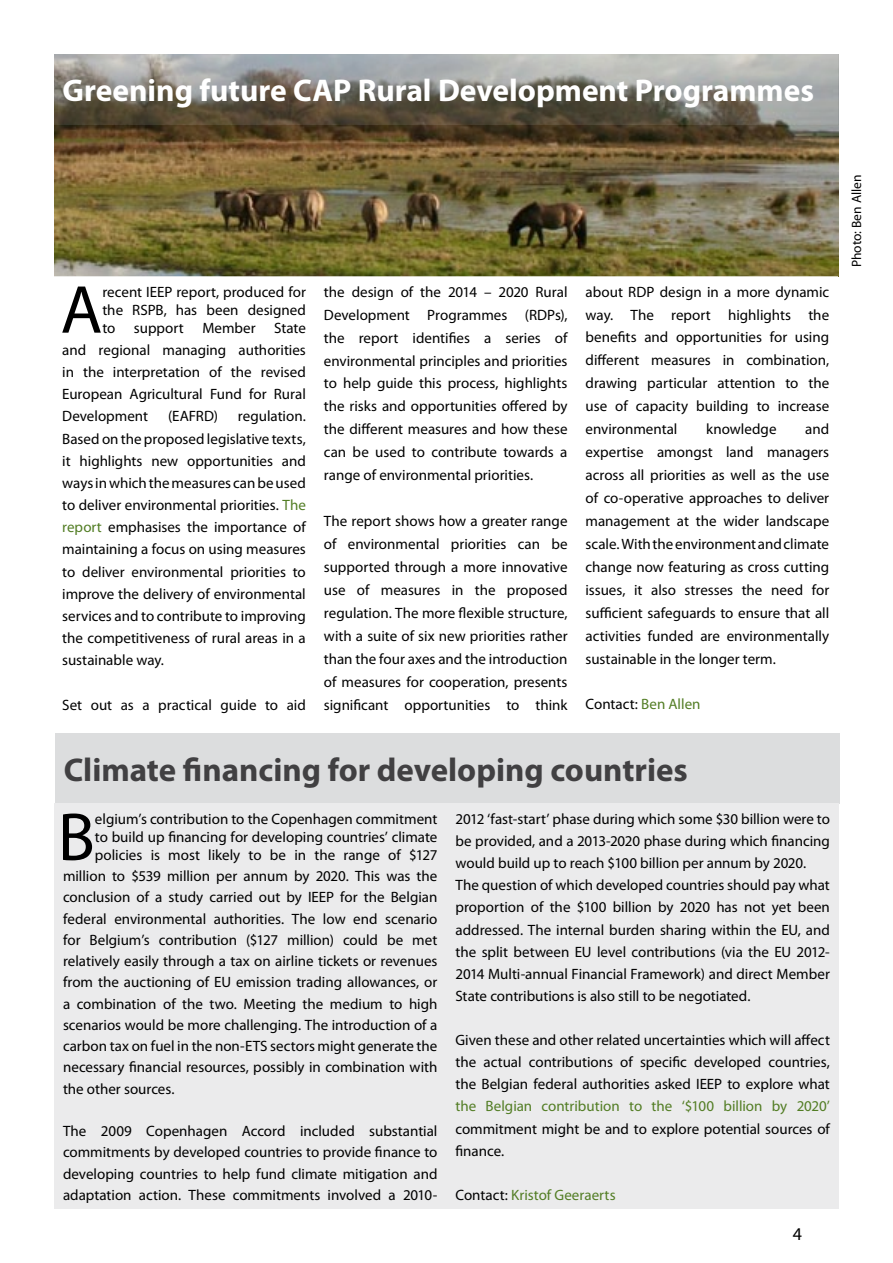
<style>
.page{position:relative;width:893px;height:1263px;background:#fff}
.page>*{position:absolute;margin:0;border:0;box-sizing:border-box;transform-origin:0 0}
.t1{font:68.4px "Myriad Pro";color:#000}
.t2{font:700 33px "Myriad Pro";color:#414042}
.t3{font:700 31.5px "Myriad Pro";color:#fff}
.t4{font:18px "Myriad Pro";color:#000}
.t5{font:15px/23px "Myriad Pro";color:#000;text-align:justify}
.t6{font:15px "Myriad Pro";color:#527d24}
.t7{font:13.5px "Myriad Pro";color:#000}
.s1{color:#527d24}
.s2{color:#000}
</style>
<div class="page">
<img style="left:54px;top:124px;width:784px;height:152px">
<svg style="left:54px;top:54px;width:784px;height:70px;background:#85827a"></svg>
<div style="left:55px;top:733px;width:785px;height:71px;background:#dcddde"></div>
<div style="left:54px;top:804px;width:785px;height:405px;background:#ebebec"></div>
<h3 class="t3" style="left:63px;top:70px;width:753px">Greening future CAP Rural Development Programmes</h3>
<h1 class="t1" style="left:61px;top:268px;width:43px">A</h1>
<p class="t5" style="left:102px;top:282px;width:205px;line-height:18px">recent IEEP report, produced for the RSPB, has been designed to support Member State</p>
<p class="t5" style="left:62px;top:338px;width:245px;line-height:22.2px">and regional managing authorities in the interpretation of the revised European Agricultural Fund for Rural Development</p>
<p class="t5" style="left:62px;top:405px;width:245px;line-height:22.2px;text-indent:176px">regulation.<br>Based on the proposed legislative texts, it highlights new opportunities and ways in which the measures can be used to deliver environmental priorities. <span class="s1">The report</span> emphasises the importance of maintaining a focus on using measures to deliver environmental priorities to improve the delivery of environmental services and to contribute to improving the competitiveness of rural areas in a sustainable way.</p>
<p class="t5" style="left:62px;top:693px;width:245px">Set out as a practical guide to aid</p>
<p class="t5" style="left:168px;top:405px;width:51px">(EAFRD)</p>
<p class="t5" style="left:324px;top:280px;width:245px">the design of the 2014 – 2020 Rural Development Programmes (RDPs), the report identifies a series of environmental principles and priorities to help guide this process, highlights the risks and opportunities offered by the different measures and how these can be used to contribute towards a range of environmental priorities.</p>
<p class="t5" style="left:324px;top:509px;width:245px">The report shows how a greater range of environmental priorities can be supported through a more innovative use of measures in the proposed regulation. The more flexible structure, with a suite of six new priorities rather than the four axes and the introduction of measures for cooperation, presents significant opportunities to think</p>
<p class="t5" style="left:586px;top:280px;width:245px">about RDP design in a more dynamic way. The report highlights the benefits and opportunities for using different measures in combination, drawing particular attention to the use of capacity building to increase environmental</p>
<p class="t5" style="left:586px;top:417px;width:245px;text-indent:220px">and expertise amongst land managers across all priorities as well as the use of co-operative approaches to deliver management at the wider landscape scale. With the environment and climate change now featuring as cross cutting issues, it also stresses the need for sufficient safeguards to ensure that all activities funded are environmentally sustainable in the longer term.</p>
<p class="t5" style="left:586px;top:693px;width:116px">Contact: <span class="s1">Ben Allen</span></p>
<p class="t5" style="left:706px;top:417px;width:72px">knowledge</p>
<h2 class="t2" style="left:64px;top:748px;width:626px">Climate financing for developing countries</h2>
<h1 class="t1" style="left:58px;top:795px;width:39px">B</h1>
<p class="t5" style="left:95px;top:810px;width:344px;line-height:18px">elgium’s contribution to the Copenhagen commitment to build up financing for developing countries’ climate policies is most likely to be in the range of $127</p>
<p class="t5" style="left:63px;top:865px;width:376px;line-height:21.3px">million to $539 million per annum by 2020. This was the conclusion of a study carried out by IEEP for the Belgian federal environmental authorities. The low end scenario for Belgium’s contribution ($127 million) could be met relatively easily through a tax on airline tickets or revenues from the auctioning of EU emission trading allowances, or a combination of the two. Meeting the medium to high scenarios would be more challenging. The introduction of a carbon tax on fuel in the non-ETS sectors might generate the necessary financial resources, possibly in combination with the other sources.</p>
<p class="t5" style="left:63px;top:1120px;width:376px;line-height:21.3px">The 2009 Copenhagen Accord included substantial commitments by developed countries to provide finance to developing countries to help fund climate mitigation and adaptation action. These commitments involved a 2010-</p>
<p class="t5" style="left:455px;top:808px;width:376px;line-height:22px;text-align:left">2012 ‘fast-start’ phase during which some $30 billion were to be provided, and a 2013-2020 phase during which financing would build up to reach $100 billion per annum by 2020.<br>The question of which developed countries should pay what proportion of the $100 billion by 2020 has not yet been addressed. The internal burden sharing within the EU, and the split between EU level contributions (via the EU 2012- 2014 Multi-annual Financial Framework) and direct Member State contributions is also still to be negotiated.</p>
<p class="t5" style="left:455px;top:1029px;width:376px;line-height:22px">Given these and other related uncertainties which will affect the actual contributions of specific developed countries, the Belgian federal authorities asked IEEP to explore what</p>
<p class="t6" style="left:455px;top:1097px;width:376px">the Belgian contribution to the ‘$100 billion by 2020’</p>
<p class="t5" style="left:455px;top:1117px;width:376px;line-height:22px">commitment might be and to explore potential sources of finance.</p>
<p class="t6" style="left:455px;top:1185px;width:162px"><span class="s2">Contact:</span> Kristof Geeraerts</p>
<p class="t4" style="left:793px;top:1223px;width:11px">4</p>
<p class="t7" style="left:848px;top:267px;width:94px;rotate:-90deg">Photo: Ben Allen</p>
</div>
